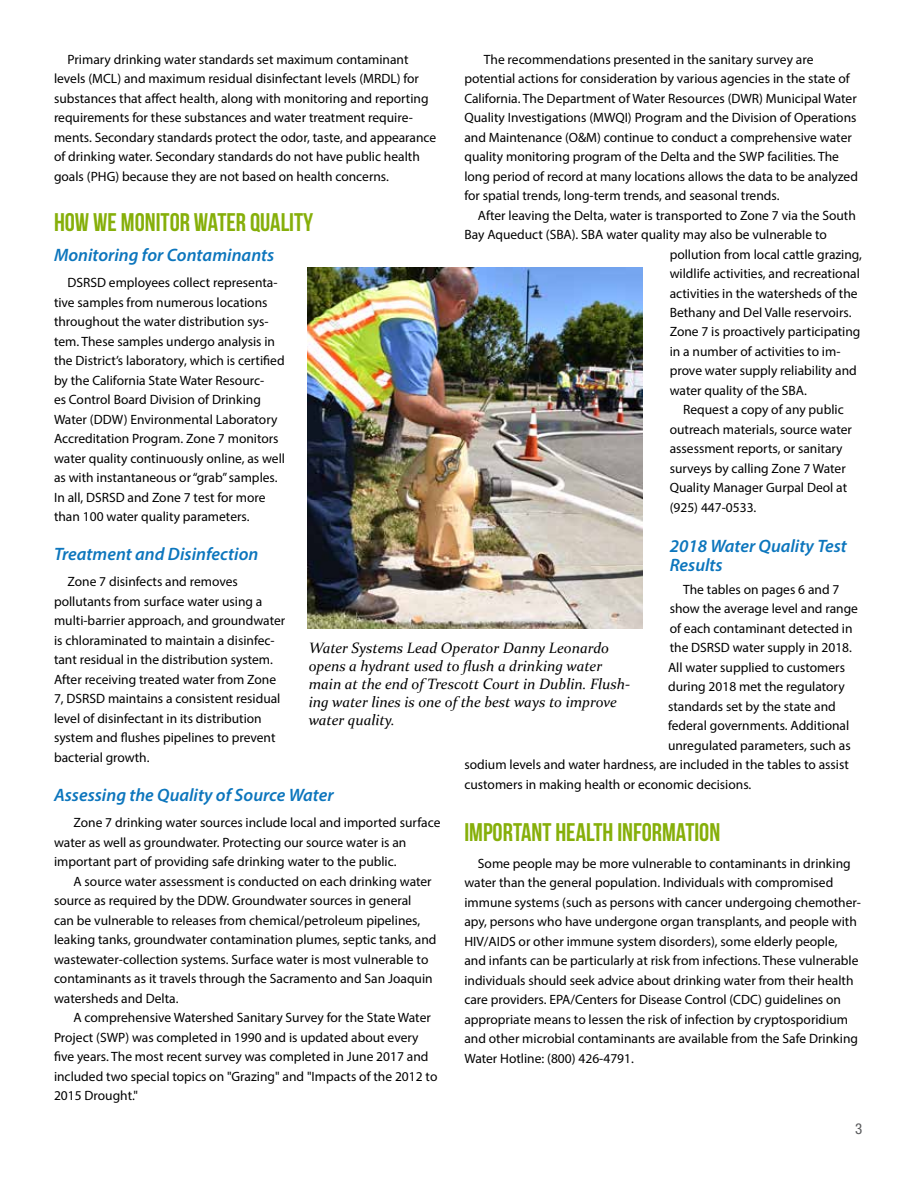
<style>
.page{position:relative;width:918px;height:1188px;background:#fff}
.page>*{position:absolute;margin:0;border:0;box-sizing:border-box;transform-origin:0 0}
.t1{font:700 25.5px "Bebas Neue";color:#86af0a}
.t2{font:italic 600 18px/19.5px "Myriad Pro";color:#0d76bd}
.t3{font:italic 15px/18px "Constantia";color:#000}
.t4{font:condensed 15px "Helvetica Neue LT Std";color:#58595b}
.t5{font:13.5px/19.5px "Myriad Pro";color:#000}
</style>
<div class="page">
<img style="left:307px;top:268px;width:336px;height:361px">
<p class="t5" style="left:464px;top:49px;width:395px;text-indent:19px">The recommendations presented in the sanitary survey are potential actions for consideration by various agencies in the state of California. The Department of Water Resources (DWR) Municipal Water Quality Investigations (MWQI) Program and the Division of Operations and Maintenance (O&amp;M) continue to conduct a comprehensive water quality monitoring program of the Delta and the SWP facilities. The long period of record at many locations allows the data to be analyzed for spatial trends, long-term trends, and seasonal trends.</p>
<p class="t5" style="left:478px;top:205px;width:379px">After leaving the Delta, water is transported to Zone 7 via the South</p>
<p class="t5" style="left:464px;top:225px;width:364px">Bay Aqueduct (SBA). SBA water quality may also be vulnerable to</p>
<p class="t5" style="left:670px;top:244px;width:194px">pollution from local cattle grazing,</p>
<p class="t5" style="left:670px;top:264px;width:192px">wildlife activities, and recreational</p>
<p class="t5" style="left:670px;top:283px;width:189px">activities in the watersheds of the</p>
<p class="t5" style="left:670px;top:303px;width:183px">Bethany and Del Valle reservoirs.</p>
<p class="t5" style="left:670px;top:322px;width:192px">Zone 7 is proactively participating</p>
<p class="t5" style="left:670px;top:341px;width:172px">in a number of activities to im-</p>
<p class="t5" style="left:670px;top:361px;width:189px">prove water supply reliability and</p>
<p class="t5" style="left:670px;top:380px;width:139px">water quality of the SBA.</p>
<p class="t5" style="left:683px;top:400px;width:162px">Request a copy of any public</p>
<p class="t5" style="left:670px;top:419px;width:184px">outreach materials, source water</p>
<p class="t5" style="left:670px;top:439px;width:174px">assessment reports, or sanitary</p>
<p class="t5" style="left:670px;top:458px;width:178px">surveys by calling Zone 7 Water</p>
<p class="t5" style="left:670px;top:478px;width:179px">Quality Manager Gurpal Deol at</p>
<p class="t5" style="left:670px;top:497px;width:88px">(925) 447-0533.</p>
<h2 class="t2" style="left:670px;top:536px;width:179px">2018 Water Quality Test<br>Results</h2>
<p class="t5" style="left:683px;top:579px;width:158px">The tables on pages 6 and 7</p>
<p class="t5" style="left:670px;top:599px;width:190px">show the average level and range</p>
<p class="t5" style="left:670px;top:618px;width:184px">of each contaminant detected in</p>
<p class="t5" style="left:670px;top:638px;width:184px">the DSRSD water supply in 2018.</p>
<p class="t5" style="left:668px;top:657px;width:179px">All water supplied to customers</p>
<p class="t5" style="left:668px;top:677px;width:178px">during 2018 met the regulatory</p>
<p class="t5" style="left:668px;top:696px;width:169px">standards set by the state and</p>
<p class="t5" style="left:668px;top:716px;width:183px">federal governments. Additional</p>
<p class="t5" style="left:668px;top:735px;width:184px">unregulated parameters, such as</p>
<p class="t5" style="left:464px;top:755px;width:386px">sodium levels and water hardness, are included in the tables to assist</p>
<p class="t5" style="left:464px;top:774px;width:288px">customers in making health or economic decisions.</p>
<h1 class="t1" style="left:464px;top:819px;width:257px">IMPORTANT HEALTH INFORMATION</h1>
<p class="t5" style="left:464px;top:853px;width:398px;text-indent:14px">Some people may be more vulnerable to contaminants in drinking water than the general population. Individuals with compromised immune systems (such as persons with cancer undergoing chemother&shy;apy, persons who have undergone organ transplants, and people with HIV/AIDS or other immune system disorders), some elderly people, and infants can be particularly at risk from infections. These vulnerable individuals should seek advice about drinking water from their health care providers. EPA/Centers for Disease Control (CDC) guidelines on appropriate means to lessen the risk of infection by cryptosporidium and other microbial contaminants are available from the Safe Drinking Water Hotline: (800) 426-4791.</p>
<p class="t5" style="left:54px;top:49px;width:384px;text-indent:14px">Primary drinking water standards set maximum contaminant levels (MCL) and maximum residual disinfectant levels (MRDL) for substances that affect health, along with monitoring and reporting requirements for these substances and water treatment require&shy;ments. Secondary standards protect the odor, taste, and appearance of drinking water. Secondary standards do not have public health goals (PHG) because they are not based on health concerns.</p>
<h1 class="t1" style="left:54px;top:208px;width:261px">HOW WE MONITOR WATER QUALITY</h1>
<h2 class="t2" style="left:54px;top:245px;width:222px">Monitoring for Contaminants</h2>
<p class="t5" style="left:54px;top:273px;width:233px;text-indent:14px">DSRSD employees collect representa&shy;tive samples from numerous locations throughout the water distribution sys&shy;tem. These samples undergo analysis in the District’s laboratory, which is certified by the California State Water Resourc-<br>es Control Board Division of Drinking Water (DDW) Environmental Laboratory Accreditation Program. Zone 7 monitors water quality continuously online, as well as with instantaneous or “grab” samples.<br>In all, DSRSD and Zone 7 test for more than 100 water quality parameters.</p>
<h2 class="t2" style="left:54px;top:544px;width:206px">Treatment and Disinfection</h2>
<p class="t5" style="left:54px;top:572px;width:233px;text-indent:14px">Zone 7 disinfects and removes pollutants from surface water using a multi-barrier approach, and groundwater is chloraminated to maintain a disinfec&shy;tant residual in the distribution system.<br>After receiving treated water from Zone 7, DSRSD maintains a consistent residual level of disinfectant in its distribution system and flushes pipelines to prevent bacterial growth.</p>
<h2 class="t2" style="left:54px;top:785px;width:281px">Assessing the Quality of Source Water</h2>
<p class="t5" style="left:54px;top:813px;width:388px;text-indent:19px">Zone 7 drinking water sources include local and imported surface water as well as groundwater. Protecting our source water is an important part of providing safe drinking water to the public.</p>
<p class="t5" style="left:54px;top:871px;width:384px;text-indent:19px">A source water assessment is conducted on each drinking water source as required by the DDW. Groundwater sources in general<br>can be vulnerable to releases from chemical/petroleum pipelines, leaking tanks, groundwater contamination plumes, septic tanks, and wastewater-collection systems. Surface water is most vulnerable to contaminants as it travels through the Sacramento and San Joaquin watersheds and Delta.</p>
<p class="t5" style="left:54px;top:1008px;width:385px;text-indent:19px">A comprehensive Watershed Sanitary Survey for the State Water Project (SWP) was completed in 1990 and is updated about every five years. The most recent survey was completed in June 2017 and included two special topics on "Grazing" and "Impacts of the 2012 to 2015 Drought."</p>
<p class="t3" style="left:309px;top:639px;width:323px">Water Systems Lead Operator Danny Leonardo opens a hydrant used to flush a drinking water main at the end of Trescott Court in Dublin. Flush&shy;ing water lines is one of the best ways to improve water quality.</p>
<p class="t4" style="left:855px;top:1120px;width:9px">3</p>
</div>
